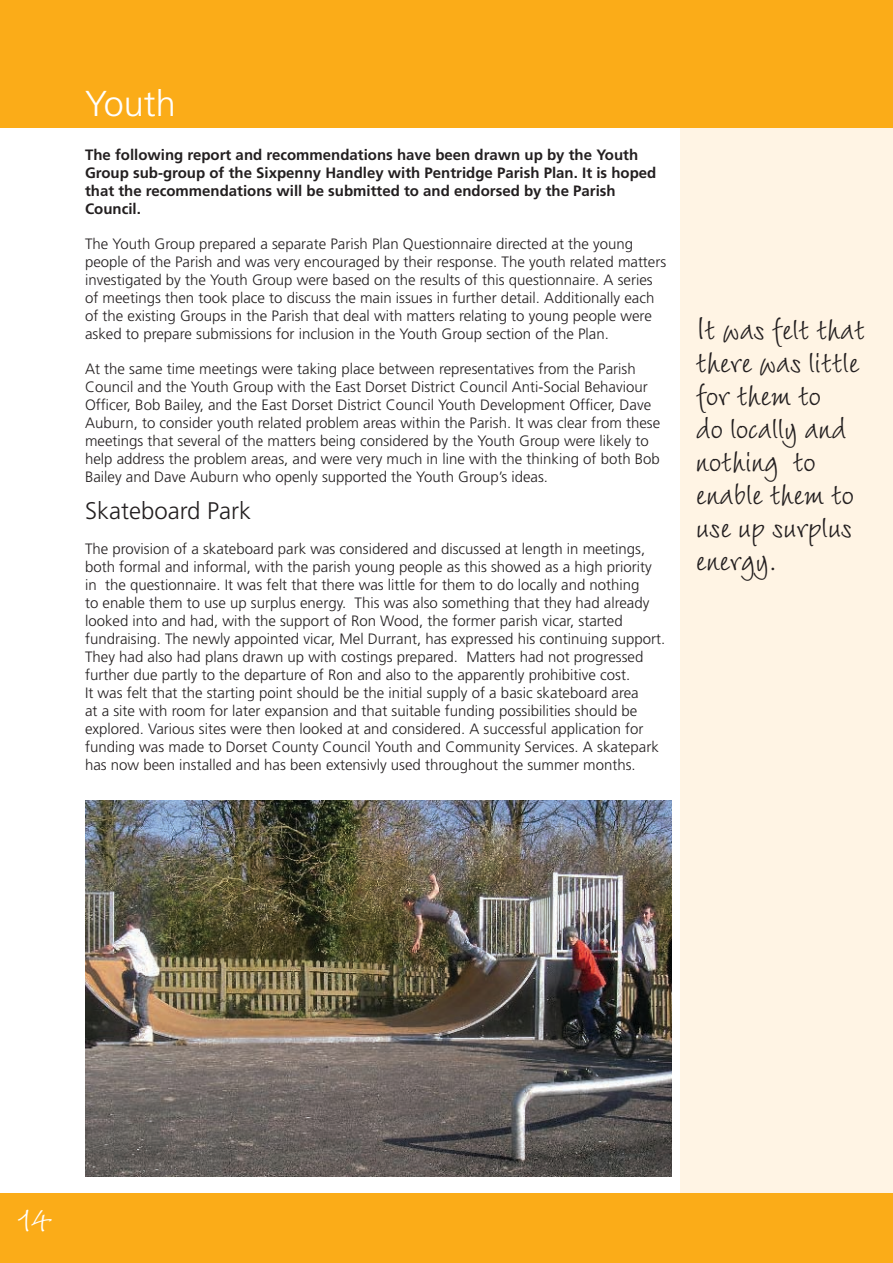
<style>
.page{position:relative;width:893px;height:1263px;background:#fff}
.page>*{position:absolute;margin:0;border:0;box-sizing:border-box;transform-origin:0 0}
.t1{font:39px/33px "LT Wiesbaden Swing";color:#231f20}
.t2{font:39px "LT Wiesbaden Swing";color:#fff}
.t3{font:300 36px "Frutiger LT";color:#fff}
.t4{font:300 24px "Frutiger LT";color:#231f20}
.t5{font:300 15px/18px "Frutiger LT";color:#231f20}
.t6{font:700 15px/18px "Frutiger LT";color:#231f20}
</style>
<div class="page">
<div style="left:680px;top:0;width:213px;height:1263px;background:#fff4e4"></div>
<div style="left:0;top:0;width:893px;height:128px;background:#fbac18"></div>
<div style="left:0;top:1193px;width:893px;height:70px;background:#fbac18"></div>
<img style="left:85px;top:800px;width:587px;height:376px">
<h2 class="t3" style="left:85px;top:83px;width:92px">Youth</h2>
<p class="t6" style="left:85px;top:146px;width:573px">The following report and recommendations have been drawn up by the Youth Group sub-group of the Sixpenny Handley with Pentridge Parish Plan. It is hoped that the recommendations will be submitted to and endorsed by the Parish Council.</p>
<p class="t5" style="left:85px;top:235px;width:583px">The Youth Group prepared a separate Parish Plan Questionnaire directed at the young people of the Parish and was very encouraged by their response. The youth related matters investigated by the Youth Group were based on the results of this questionnaire. A series of meetings then took place to discuss the main issues in further detail. Additionally each of the existing Groups in the Parish that deal with matters relating to young people were asked to prepare submissions for inclusion in the Youth Group section of the Plan.</p>
<p class="t5" style="left:85px;top:360px;width:577px">At the same time meetings were taking place between representatives from the Parish Council and the Youth Group with the East Dorset District Council Anti-Social Behaviour Officer, Bob Bailey, and the East Dorset District Council Youth Development Officer, Dave Auburn, to consider youth related problem areas within the Parish. It was clear from these meetings that several of the matters being considered by the Youth Group were likely to help address the problem areas, and were very much in line with the thinking of both Bob Bailey and Dave Auburn who openly supported the Youth Group’s ideas.</p>
<h3 class="t4" style="left:85px;top:497px;width:168px">Skateboard Park</h3>
<p class="t5" style="left:85px;top:540px;width:582px">The provision of a skateboard park was considered and discussed at length in meetings, both formal and informal, with the parish young people as this showed as a high priority in the questionnaire. It was felt that there was little for them to do locally and nothing<br>to enable them to use up surplus energy. This was also something that they had already looked into and had, with the support of Ron Wood, the former parish vicar, started fundraising. The newly appointed vicar, Mel Durrant, has expressed his continuing support.<br>They had also had plans drawn up with costings prepared. Matters had not progressed further due partly to the departure of Ron and also to the apparently prohibitive cost.<br>It was felt that the starting point should be the initial supply of a basic skateboard area<br>at a site with room for later expansion and that suitable funding possibilities should be explored. Various sites were then looked at and considered. A successful application for funding was made to Dorset County Council Youth and Community Services. A skatepark has now been installed and has been extensivly used throughout the summer months.</p>
<h1 class="t1" style="left:696px;top:311px;width:170px">It was felt that there was little for them to<br>do locally and nothing to enable them to use up surplus energy.</h1>
<h1 class="t2" style="left:17px;top:1194px;width:19px">14</h1>
</div>
